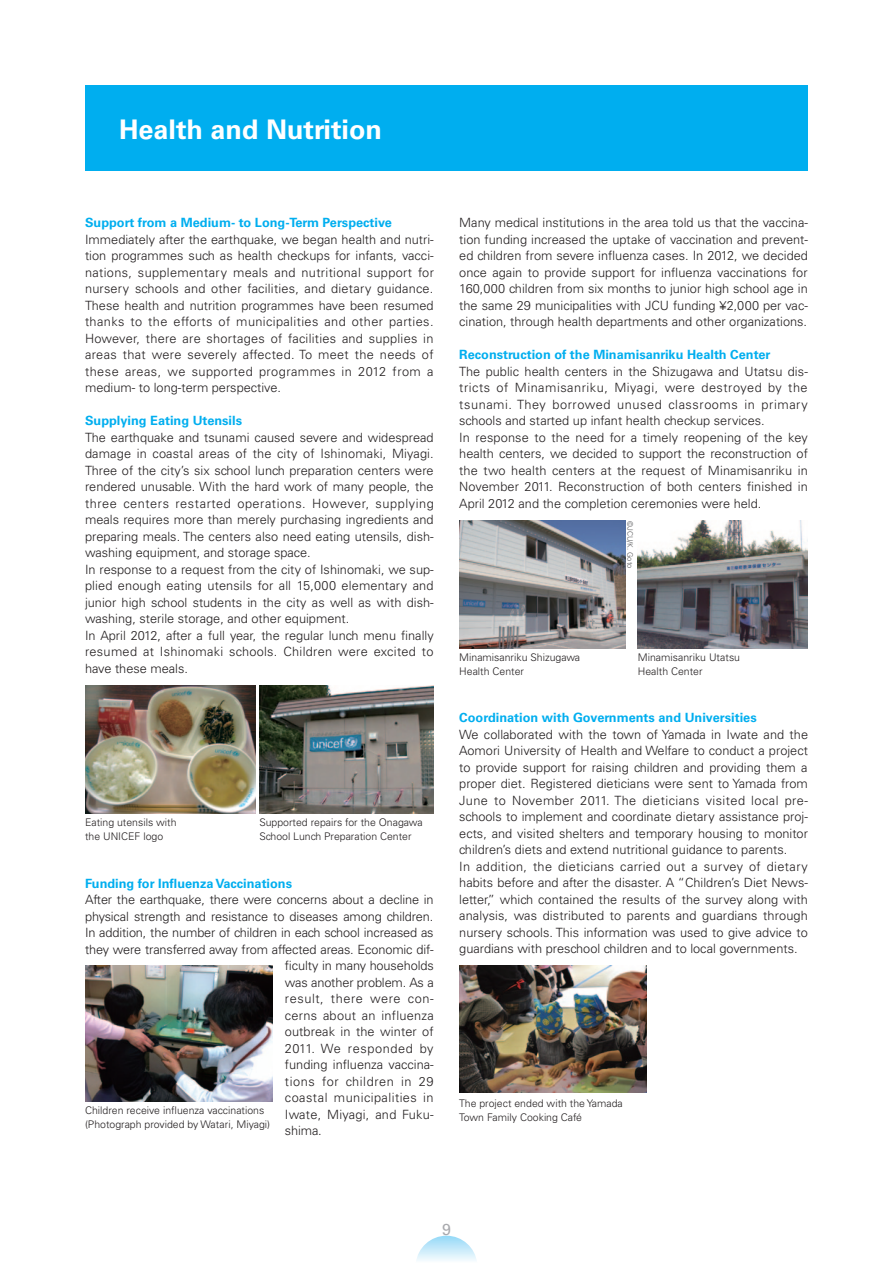
<style>
.page{position:relative;width:893px;height:1263px;background:#fff}
.page>*{position:absolute;margin:0;border:0;box-sizing:border-box;transform-origin:0 0}
.t1{font:700 27px "Univers LT Std";color:#fff}
.t2{font:15.9px "Univers LT Std";color:#a8a9ad}
.t3{font:300 12.75px/16.5px "Univers LT Std";color:#231f20}
.t4{font:700 12.75px "Univers LT Std";color:#00aeef}
.t5{font:300 12.75px "Univers LT Std";letter-spacing:.045em;color:#231f20}
.t6{font:300 12.75px "Univers LT Std";letter-spacing:.02em;color:#231f20}
.t7{font:300 12.75px "Univers LT Std";letter-spacing:.035em;color:#231f20}
.t8{font:300 10.5px/13.5px "Univers LT Std";color:#231f20}
.t9{font:300 7.5px "Univers LT Std";color:#57585a}
</style>
<div class="page">
<svg style="left:417px;top:1236px;width:59px;height:25px"></svg>
<div style="left:85px;top:85px;width:723px;height:85px;background:#00aeef"></div>
<img style="left:85px;top:965px;width:187px;height:136px">
<img style="left:459px;top:965px;width:187px;height:128px">
<img style="left:85px;top:686px;width:170px;height:127px">
<img style="left:259px;top:686px;width:175px;height:127px">
<img style="left:638px;top:521px;width:170px;height:127px">
<img style="left:459px;top:521px;width:166px;height:127px">
<h1 class="t1" style="left:119px;top:113px;width:264px">Health and Nutrition</h1>
<p class="t4" style="left:85px;top:215px;width:308px">Support from a Medium- to Long-Term Perspective</p>
<p class="t3" style="left:85px;top:231px;width:350px;text-align:justify">Immediately after the earthquake, we began health and nutri&shy;tion programmes such as health checkups for infants, vacci&shy;nations, supplementary meals and nutritional support for nursery schools and other facilities, and dietary guidance.<br>These health and nutrition programmes have been resumed thanks to the efforts of municipalities and other parties.<br>However, there are shortages of facilities and supplies in areas that were severely affected. To meet the needs of these areas, we supported programmes in 2012 from a medium- to long-term perspective.</p>
<p class="t4" style="left:85px;top:413px;width:159px">Supplying Eating Utensils</p>
<p class="t3" style="left:85px;top:429px;width:350px">The earthquake and tsunami caused severe and widespread damage in coastal areas of the city of Ishinomaki, Miyagi.<br>Three of the city’s six school lunch preparation centers were rendered unusable. With the hard work of many people, the three centers restarted operations. However, supplying meals requires more than merely purchasing ingredients and preparing meals. The centers also need eating utensils, dish&shy;washing equipment, and storage space.<br>In response to a request from the city of Ishinomaki, we sup&shy;plied enough eating utensils for all 15,000 elementary and junior high school students in the city as well as with dish&shy;washing, sterile storage, and other equipment.<br>In April 2012, after a full year, the regular lunch menu finally resumed at Ishinomaki schools. Children were excited to have these meals.</p>
<p class="t3" style="left:459px;top:215px;width:350px;text-align:justify">Many medical institutions in the area told us that the vaccina&shy;tion funding increased the uptake of vaccination and prevent&shy;ed children from severe influenza cases. In 2012, we decided once again to provide support for influenza vaccinations for 160,000 children from six months to junior high school age in the same 29 municipalities with JCU funding ¥2,000 per vac&shy;cination, through health departments and other organizations.</p>
<p class="t4" style="left:459px;top:347px;width:313px">Reconstruction of the Minamisanriku Health Center</p>
<p class="t3" style="left:459px;top:363px;width:350px">The public health centers in the Shizugawa and Utatsu dis&shy;tricts of Minamisanriku, Miyagi, were destroyed by the tsunami. They borrowed unused classrooms in primary schools and started up infant health checkup services.<br>In response to the need for a timely reopening of the key health centers, we decided to support the reconstruction of the two health centers at the request of Minamisanriku in November 2011. Reconstruction of both centers finished in April 2012 and the completion ceremonies were held.</p>
<p class="t8" style="left:459px;top:651px;width:122px">Minamisanriku Shizugawa<br>Health Center</p>
<p class="t9" style="left:634px;top:521px;width:49px;rotate:90deg">©JCU/K. Goto</p>
<p class="t8" style="left:638px;top:651px;width:104px">Minamisanriku Utatsu<br>Health Center</p>
<p class="t4" style="left:459px;top:710px;width:299px">Coordination with Governments and Universities</p>
<p class="t3" style="left:459px;top:726px;width:350px">We collaborated with the town of Yamada in Iwate and the Aomori University of Health and Welfare to conduct a project to provide support for raising children and providing them a proper diet. Registered dieticians were sent to Yamada from June to November 2011. The dieticians visited local pre&shy;schools to implement and coordinate dietary assistance proj&shy;ects, and visited shelters and temporary housing to monitor children’s diets and extend nutritional guidance to parents.<br>In addition, the dieticians carried out a survey of dietary habits before and after the disaster. A “Children’s Diet News&shy;letter,” which contained the results of the survey along with analysis, was distributed to parents and guardians through nursery schools. This information was used to give advice to guardians with preschool children and to local governments.</p>
<p class="t8" style="left:85px;top:816px;width:93px">Eating utensils with the UNICEF logo</p>
<p class="t8" style="left:259px;top:816px;width:165px">Supported repairs for the Onagawa<br>School Lunch Preparation Center</p>
<p class="t4" style="left:85px;top:875px;width:209px">Funding for Influenza Vaccinations</p>
<p class="t3" style="left:85px;top:891px;width:350px">After the earthquake, there were concerns about a decline in</p>
<p class="t3" style="left:85px;top:908px;width:350px">physical strength and resistance to diseases among children.</p>
<p class="t3" style="left:85px;top:924px;width:350px">In addition, the number of children in each school increased as</p>
<p class="t3" style="left:85px;top:941px;width:350px">they were transferred away from affected areas. Economic dif-</p>
<p class="t3" style="left:285px;top:957px;width:150px">ficulty in many households</p>
<p class="t3" style="left:285px;top:974px;width:150px">was another problem. As a</p>
<p class="t5" style="left:285px;top:991px;width:150px">result, there were con-</p>
<p class="t6" style="left:285px;top:1007px;width:150px">cerns about an influenza</p>
<p class="t3" style="left:285px;top:1023px;width:150px">outbreak in the winter of</p>
<p class="t5" style="left:285px;top:1040px;width:150px">2011. We responded by</p>
<p class="t3" style="left:285px;top:1056px;width:150px">funding influenza vaccina-</p>
<p class="t5" style="left:285px;top:1073px;width:150px">tions for children in 29</p>
<p class="t7" style="left:285px;top:1090px;width:150px">coastal municipalities in</p>
<p class="t6" style="left:285px;top:1106px;width:150px">Iwate, Miyagi, and Fuku-</p>
<p class="t3" style="left:285px;top:1122px;width:38px">shima.</p>
<p class="t8" style="left:85px;top:1104px;width:187px">Children receive influenza vaccinations (Photograph provided by Watari, Miyagi)</p>
<p class="t8" style="left:459px;top:1097px;width:165px">The project ended with the Yamada<br>Town Family Cooking Café</p>
<p class="t2" style="left:442px;top:1220px;width:10px">9</p>
</div>
